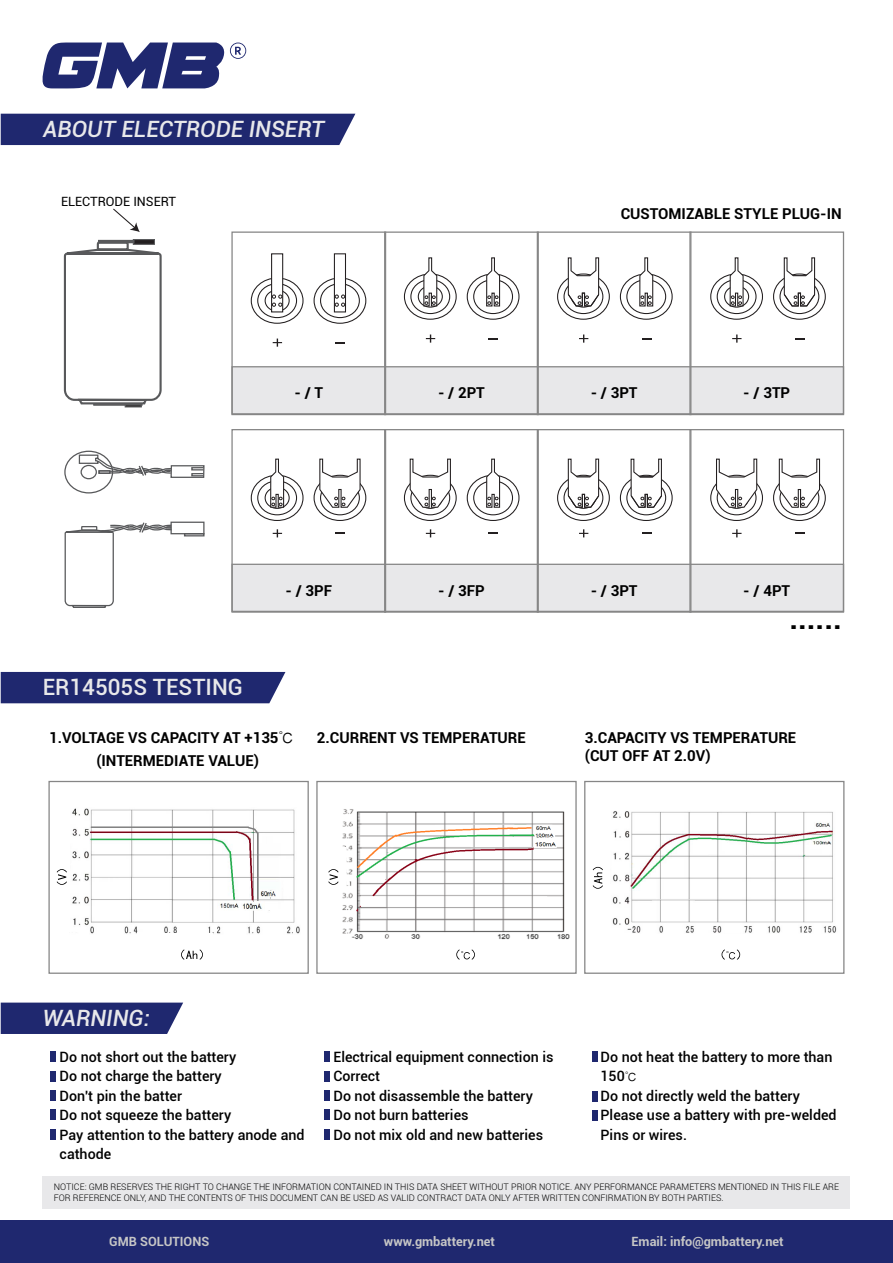
<style>
.page{position:relative;width:893px;height:1263px;background:#fff}
.page>*{position:absolute;margin:0;border:0;box-sizing:border-box;transform-origin:0 0}
.t1{font:700 30px "Roboto";color:#000}
.t2{font:italic 500 22.5px "Roboto";color:#e8e8ea}
.t3{font:500 22.5px "Roboto";color:#e8e8ea}
.t4{font:700 15px/23.4px "Roboto";color:#000}
.t5{font:500 14.25px/19.5px "Roboto";color:#000}
.t6{font:700 12.75px "Roboto";color:#c6c6c6}
.t7{font:12.75px "Roboto";color:#000}
.t8{font:300 9px/10.8px "Roboto";color:#000}
.s1{font-family:"Sim Hei";font-weight:400}
.s2{font-family:"Sim Hei";font-weight:400;font-size:12px}
</style>
<div class="page">
<svg style="left:42px;top:42px;width:204px;height:46px"></svg>
<div style="left:0;top:1220px;width:893px;height:43px;background:#1f286f"></div>
<div style="left:1px;top:672px;width:284px;height:31px;background:#1f286f"></div>
<svg style="left:1px;top:1002px;width:182px;height:32px;background:#2c3577"></svg>
<div style="left:1px;top:114px;width:354px;height:31px;background:#1f286f"></div>
<div style="left:231px;top:366px;width:613px;height:48px;background:#e8e8ea;border:1px solid #868686"></div>
<div style="left:271px;top:253px;width:12px;height:59px;background:#fff;border:1px solid #231f20"></div>
<svg style="left:250px;top:277px;width:54px;height:47px"></svg>
<svg style="left:273px;top:339px;width:9px;height:8px"></svg>
<div style="left:334px;top:253px;width:12px;height:59px;background:#fff;border:1px solid #231f20"></div>
<svg style="left:313px;top:277px;width:54px;height:47px"></svg>
<svg style="left:426px;top:334px;width:9px;height:9px"></svg>
<svg style="left:403px;top:257px;width:54px;height:63px"></svg>
<svg style="left:466px;top:257px;width:54px;height:63px"></svg>
<div style="left:626px;top:279px;width:40px;height:35px;border:1px solid #231f20;border-radius:50%"></div>
<div style="left:620px;top:273px;width:53px;height:47px;border:1px solid #231f20;border-radius:50%"></div>
<svg style="left:639px;top:257px;width:15px;height:50px"></svg>
<div style="left:571px;top:286px;width:25px;height:22px;border:1px solid #231f20;border-radius:50%"></div>
<div style="left:563px;top:279px;width:40px;height:35px;border:1px solid #231f20;border-radius:50%"></div>
<div style="left:557px;top:273px;width:53px;height:47px;border:1px solid #231f20;border-radius:50%"></div>
<svg style="left:579px;top:334px;width:9px;height:9px"></svg>
<svg style="left:567px;top:257px;width:33px;height:50px"></svg>
<div style="left:724px;top:286px;width:25px;height:22px;border:1px solid #231f20;border-radius:50%"></div>
<div style="left:717px;top:279px;width:39px;height:35px;border:1px solid #231f20;border-radius:50%"></div>
<div style="left:710px;top:273px;width:53px;height:47px;border:1px solid #231f20;border-radius:50%"></div>
<svg style="left:732px;top:334px;width:9px;height:9px"></svg>
<svg style="left:729px;top:257px;width:15px;height:50px"></svg>
<div style="left:779px;top:279px;width:40px;height:35px;border:1px solid #231f20;border-radius:50%"></div>
<div style="left:773px;top:273px;width:53px;height:47px;border:1px solid #231f20;border-radius:50%"></div>
<svg style="left:783px;top:257px;width:33px;height:50px"></svg>
<hr style="left:93px;top:403px;width:50px;height:3px;background:#817d7c">
<svg style="left:133px;top:239px;width:22px;height:2px"></svg>
<div style="left:98px;top:240px;width:37px;height:3px;background:#817d7c;border:2px solid #58595b"></div>
<svg style="left:63px;top:241px;width:99px;height:164px"></svg>
<div style="left:125px;top:404px;width:17px;height:3px;background:#231f20;border:1px solid #58595b"></div>
<div style="left:231px;top:231px;width:155px;height:184px;border:1px solid #868686"></div>
<div style="left:384px;top:231px;width:155px;height:184px;border:1px solid #868686"></div>
<div style="left:537px;top:231px;width:154px;height:184px;border:1px solid #868686"></div>
<div style="left:689px;top:231px;width:155px;height:184px;border:1px solid #868686"></div>
<div style="left:231px;top:564px;width:613px;height:48px;background:#e8e8ea;border:1px solid #868686"></div>
<div style="left:231px;top:429px;width:155px;height:184px;border:1px solid #868686"></div>
<div style="left:384px;top:429px;width:155px;height:184px;border:1px solid #868686"></div>
<div style="left:537px;top:429px;width:154px;height:184px;border:1px solid #868686"></div>
<div style="left:689px;top:429px;width:155px;height:184px;border:1px solid #868686"></div>
<svg style="left:113px;top:208px;width:27px;height:24px"></svg>
<div style="left:43px;top:1176px;width:807px;height:32px;background:#e8e8ea"></div>
<div style="left:473px;top:480px;width:40px;height:35px;border:1px solid #231f20;border-radius:50%"></div>
<div style="left:467px;top:475px;width:52px;height:46px;border:1px solid #231f20;border-radius:50%"></div>
<svg style="left:486px;top:458px;width:15px;height:50px"></svg>
<div style="left:265px;top:487px;width:25px;height:22px;border:1px solid #231f20;border-radius:50%"></div>
<div style="left:257px;top:480px;width:40px;height:35px;border:1px solid #231f20;border-radius:50%"></div>
<div style="left:251px;top:475px;width:53px;height:46px;border:1px solid #231f20;border-radius:50%"></div>
<svg style="left:273px;top:529px;width:9px;height:8px"></svg>
<svg style="left:270px;top:458px;width:15px;height:50px"></svg>
<svg style="left:579px;top:529px;width:9px;height:8px"></svg>
<svg style="left:557px;top:458px;width:53px;height:63px"></svg>
<div style="left:320px;top:480px;width:40px;height:35px;border:1px solid #231f20;border-radius:50%"></div>
<div style="left:314px;top:475px;width:52px;height:46px;border:1px solid #231f20;border-radius:50%"></div>
<svg style="left:319px;top:458px;width:42px;height:50px"></svg>
<div style="left:418px;top:487px;width:25px;height:22px;border:1px solid #231f20;border-radius:50%"></div>
<div style="left:410px;top:480px;width:40px;height:35px;border:1px solid #231f20;border-radius:50%"></div>
<div style="left:404px;top:475px;width:53px;height:46px;border:1px solid #231f20;border-radius:50%"></div>
<svg style="left:426px;top:529px;width:9px;height:8px"></svg>
<svg style="left:409px;top:458px;width:42px;height:50px"></svg>
<svg style="left:732px;top:529px;width:9px;height:8px"></svg>
<svg style="left:710px;top:458px;width:53px;height:63px"></svg>
<svg style="left:773px;top:458px;width:53px;height:63px"></svg>
<svg style="left:619px;top:458px;width:54px;height:63px"></svg>
<div style="left:48px;top:781px;width:261px;height:193px;border:1px solid #868686"></div>
<div style="left:316px;top:781px;width:261px;height:193px;border:1px solid #868686"></div>
<div style="left:584px;top:781px;width:260px;height:193px;border:1px solid #868686"></div>
<div style="left:64px;top:451px;width:49px;height:42px;border:1px solid #58595b;border-radius:50%"></div>
<div style="left:81px;top:465px;width:16px;height:14px;border:1px solid #58595b;border-radius:50%"></div>
<svg style="left:78px;top:454px;width:92px;height:23px"></svg>
<div style="left:184px;top:533px;width:21px;height:3px;border:1px solid #58595b"></div>
<div style="left:170px;top:522px;width:35px;height:12px;border:1px solid #58595b"></div>
<svg style="left:191px;top:467px;width:12px;height:9px"></svg>
<div style="left:170px;top:465px;width:35px;height:13px;border:1px solid #58595b"></div>
<svg style="left:64px;top:521px;width:109px;height:87px"></svg>
<div style="left:50px;top:1051px;width:5px;height:11px;background:#1f286f"></div>
<div style="left:50px;top:1071px;width:5px;height:10px;background:#1f286f"></div>
<div style="left:50px;top:1090px;width:5px;height:11px;background:#1f286f"></div>
<div style="left:50px;top:1109px;width:5px;height:11px;background:#1f286f"></div>
<div style="left:50px;top:1129px;width:5px;height:11px;background:#1f286f"></div>
<div style="left:325px;top:1051px;width:5px;height:11px;background:#1f286f"></div>
<div style="left:325px;top:1071px;width:5px;height:10px;background:#1f286f"></div>
<div style="left:325px;top:1090px;width:5px;height:11px;background:#1f286f"></div>
<div style="left:325px;top:1109px;width:5px;height:11px;background:#1f286f"></div>
<div style="left:325px;top:1129px;width:5px;height:11px;background:#1f286f"></div>
<div style="left:592px;top:1051px;width:6px;height:11px;background:#1f286f"></div>
<div style="left:592px;top:1091px;width:6px;height:11px;background:#1f286f"></div>
<div style="left:592px;top:1110px;width:6px;height:11px;background:#1f286f"></div>
<img style="left:72px;top:808px;width:228px;height:126px">
<img style="left:342px;top:809px;width:228px;height:131px">
<img style="left:612px;top:811px;width:225px;height:122px">
<div style="left:140px;top:933px;width:73px;height:16px;background:#fff"></div>
<div style="left:324px;top:847px;width:22px;height:44px;background:#fff"></div>
<div style="left:425px;top:933px;width:58px;height:17px;background:#fff"></div>
<svg style="left:57px;top:869px;width:10px;height:16px"></svg>
<svg style="left:328px;top:869px;width:11px;height:16px"></svg>
<svg style="left:181px;top:949px;width:22px;height:11px"></svg>
<svg style="left:593px;top:867px;width:10px;height:22px"></svg>
<svg style="left:456px;top:949px;width:19px;height:11px"></svg>
<svg style="left:721px;top:949px;width:19px;height:11px"></svg>
<h2 class="t2" style="left:43px;top:113px;width:283px">ABOUT ELECTRODE INSERT</h2>
<p class="t7" style="left:61px;top:193px;width:116px">ELECTRODE INSERT</p>
<p class="t4" style="left:621px;top:202px;width:223px">CUSTOMIZABLE STYLE PLUG-IN</p>
<p class="t4" style="left:294px;top:381px;width:30px">- / T</p>
<p class="t4" style="left:438px;top:381px;width:48px">- / 2PT</p>
<p class="t4" style="left:591px;top:381px;width:48px">- / 3PT</p>
<p class="t4" style="left:743px;top:381px;width:48px">- / 3TP</p>
<h2 class="t3" style="left:43px;top:671px;width:202px">ER14505S TESTING</h2>
<h2 class="t3" style="left:70px;top:671px;width:65px">26 0</h2>
<p class="t4" style="left:285px;top:578px;width:48px">- / 3PF</p>
<p class="t4" style="left:438px;top:578px;width:48px">- / 3FP</p>
<p class="t4" style="left:591px;top:578px;width:48px">- / 3PT</p>
<p class="t4" style="left:743px;top:578px;width:48px">- / 4PT</p>
<h1 class="t1" style="left:789px;top:597px;width:54px">......</h1>
<p class="t4" style="left:96px;top:725px;width:199px;text-indent:-47px">1.VOLTAGE VS CAPACITY AT +135<span class="s1">℃ </span>(INTERMEDIATE VALUE)</p>
<p class="t4" style="left:317px;top:725px;width:210px">2.CURRENT VS TEMPERATURE</p>
<p class="t4" style="left:585px;top:728px;width:213px;line-height:18px">3.CAPACITY VS TEMPERATURE (CUT OFF AT 2.0V)</p>
<h2 class="t2" style="left:43px;top:1002px;width:109px">WARNING:</h2>
<p class="t5" style="left:60px;top:1046px;width:246px">Do not short out the battery<br>Do not charge the battery<br>Don't pin the batter<br>Do not squeeze the battery<br>Pay attention to the battery anode and cathode</p>
<p class="t5" style="left:333px;top:1046px;width:221px">Electrical equipment connection is<br>Correct<br>Do not disassemble the battery<br>Do not burn batteries<br>Do not mix old and new batteries</p>
<p class="t5" style="left:601px;top:1046px;width:238px">Do not heat the battery to more than<br>150<span class="s2">℃<br></span>Do not directly weld the battery<br>Please use a battery with pre-welded<br>Pins or wires.</p>
<p class="t8" style="left:54px;top:1181px;width:787px">NOTICE: GMB RESERVES THE RIGHT TO CHANGE THE INFORMATION CONTAINED IN THIS DATA SHEET WITHOUT PRIOR NOTICE. ANY PERFORMANCE PARAMETERS MENTIONED IN THIS FILE ARE<br>FOR REFERENCE ONLY, AND THE CONTENTS OF THIS DOCUMENT CAN BE USED AS VALID CONTRACT DATA ONLY AFTER WRITTEN CONFIRMATION BY BOTH PARTIES.</p>
<p class="t6" style="left:109px;top:1232px;width:101px">GMB SOLUTIONS</p>
<p class="t6" style="left:384px;top:1232px;width:113px">www.gmbattery.net</p>
<p class="t6" style="left:632px;top:1232px;width:154px">Email: info@gmbattery.net</p>
</div>
